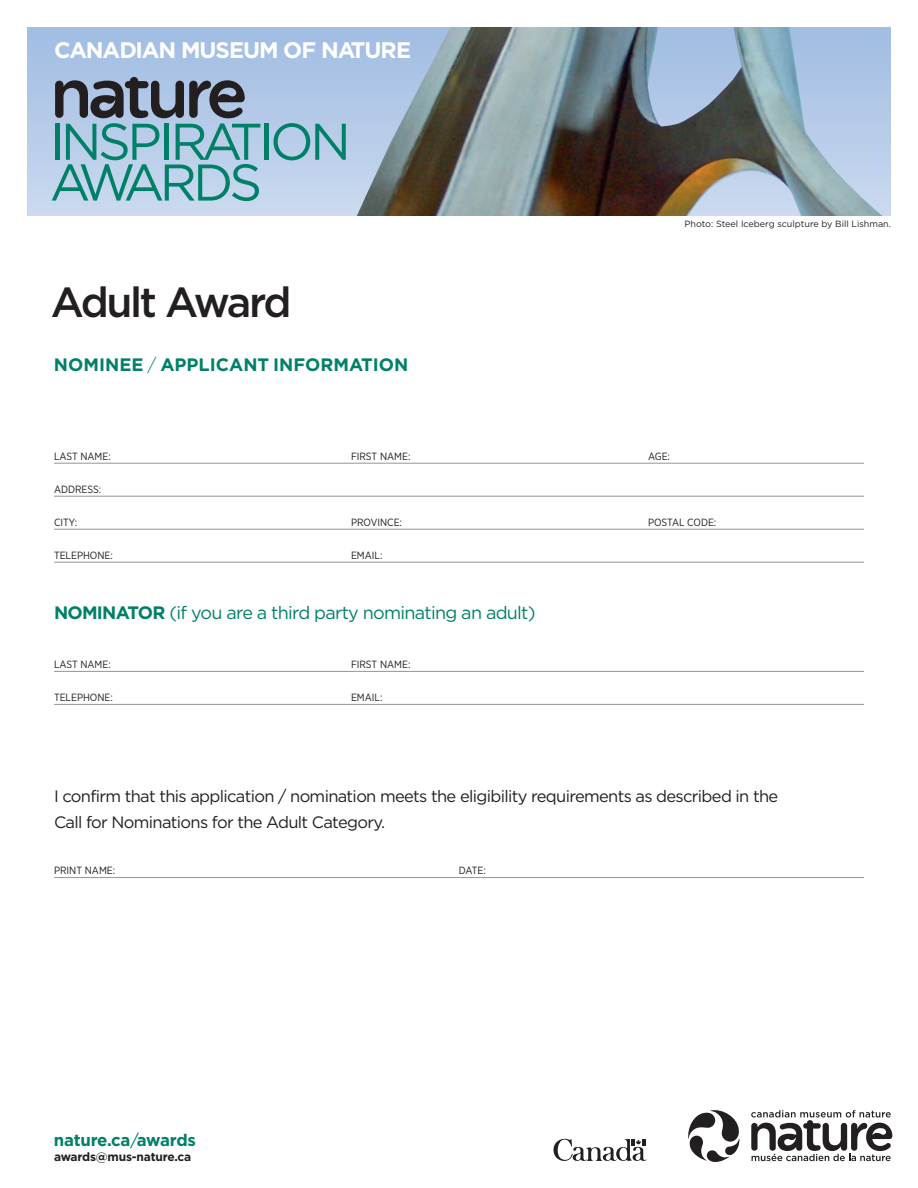
<style>
.page{position:relative;width:918px;height:1188px;background:#fff}
.page>*{position:absolute;margin:0;border:0;box-sizing:border-box;transform-origin:0 0}
.t1{font:500 42px "Gotham";letter-spacing:-.065em;color:#231f20}
.t2{font:700 22.5px "Gotham";letter-spacing:-.045em;color:#fff}
.t3{font:18px "Gotham";letter-spacing:-.04em;color:#008068}
.t4{font:700 18px "Gotham";color:#008068}
.t5{font:700 16.8px "Gotham";letter-spacing:-.015em;color:#008068}
.t6{font:16.5px/25.5px "Gotham";letter-spacing:-.04em;color:#231f20}
.t7{font:700 12px "Gotham";letter-spacing:-.015em;color:#231f20}
.t8{font:10.5px "Gotham Narrow";color:#231f20}
.t9{font:9px "Gotham";color:#231f20}
.s1{font-weight:300}
.s2{font-weight:700}
.s3{font-weight:400}
</style>
<div class="page">
<hr style="left:54px;top:463px;width:810px;height:1px;background:#939598">
<hr style="left:54px;top:496px;width:810px;height:1px;background:#939598">
<hr style="left:54px;top:529px;width:810px;height:1px;background:#939598">
<hr style="left:54px;top:562px;width:810px;height:1px;background:#939598">
<hr style="left:54px;top:671px;width:810px;height:1px;background:#939598">
<hr style="left:54px;top:704px;width:810px;height:1px;background:#939598">
<hr style="left:54px;top:877px;width:810px;height:1px;background:#939598">
<div style="left:27px;top:27px;width:864px;height:189px;background:linear-gradient(to bottom,#a0bce2,#cad9ef)"></div>
<hr style="left:265px;top:124px;width:4px;height:36px;background:#008068">
<svg style="left:273px;top:123px;width:73px;height:37px;background:#7fb5c0"></svg>
<svg style="left:52px;top:77px;width:208px;height:124px;background:#7fa4b2"></svg>
<img style="left:357px;top:27px;width:526px;height:189px">
<svg style="left:688px;top:1110px;width:52px;height:52px"></svg>
<svg style="left:751px;top:1110px;width:141px;height:51px"></svg>
<svg style="left:554px;top:1139px;width:92px;height:22px"></svg>
<h2 class="t2" style="left:54px;top:42px;width:359px">CANADIAN MUSEUM OF NATURE</h2>
<h1 class="t1" style="left:51px;top:288px;width:242px">Adult Award</h1>
<p class="t4" style="left:54px;top:358px;width:356px">NOMINEE <span class="s1">/</span> APPLICANT INFORMATION</p>
<p class="t9" style="left:684px;top:221px;width:208px">Photo: Steel Iceberg sculpture by Bill Lishman.</p>
<p class="t8" style="left:54px;top:452px;width:58px">LAST NAME:</p>
<p class="t8" style="left:351px;top:452px;width:61px">FIRST NAME:</p>
<p class="t8" style="left:648px;top:452px;width:24px">AGE:</p>
<p class="t8" style="left:54px;top:485px;width:49px">ADDRESS:</p>
<p class="t8" style="left:54px;top:518px;width:25px">CITY:</p>
<p class="t8" style="left:351px;top:518px;width:53px">PROVINCE:</p>
<p class="t8" style="left:648px;top:518px;width:70px">POSTAL CODE:</p>
<p class="t8" style="left:54px;top:551px;width:61px">TELEPHONE:</p>
<p class="t8" style="left:351px;top:551px;width:33px">EMAIL:</p>
<p class="t3" style="left:54px;top:606px;width:483px"><span class="s2">NOMINATOR</span> (if you are a third party nominating an adult)</p>
<p class="t8" style="left:54px;top:660px;width:58px">LAST NAME:</p>
<p class="t8" style="left:351px;top:660px;width:61px">FIRST NAME:</p>
<p class="t8" style="left:54px;top:693px;width:61px">TELEPHONE:</p>
<p class="t8" style="left:351px;top:693px;width:33px">EMAIL:</p>
<p class="t6" style="left:54px;top:785px;width:726px">I confirm that this application / nomination meets the eligibility requirements as described in the<br>Call for Nominations for the Adult Category.</p>
<p class="t8" style="left:54px;top:867px;width:63px">PRINT NAME:</p>
<p class="t8" style="left:459px;top:867px;width:28px">DATE:</p>
<p class="t5" style="left:54px;top:1134px;width:143px">nature.ca<span class="s3">/</span>awards</p>
<p class="t7" style="left:54px;top:1153px;width:139px">awards@mus-nature.ca</p>
</div>
